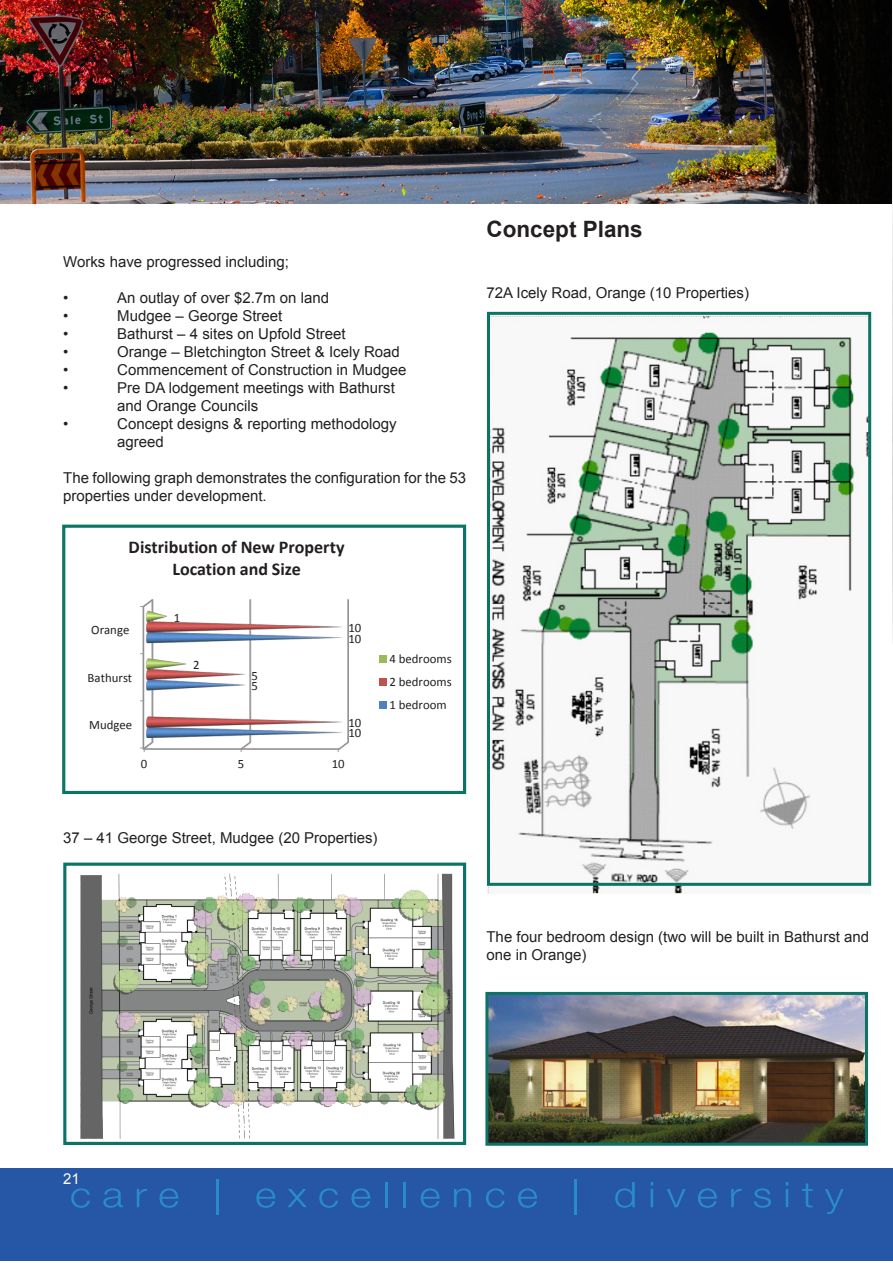
<style>
.page{position:relative;width:893px;height:1263px;background:#fff}
.page>*{position:absolute;margin:0;border:0;box-sizing:border-box;transform-origin:0 0}
.t1{font:700 22.5px "Arial";color:#231f20}
.t2{font:700 18px/22px "Calibri";color:#231f20;text-align:center}
.t3{font:15px/18px "Arial";color:#231f20}
.t4{font:15px "Arial";color:#fff}
.t5{font:12.75px/23.2px "Calibri";color:#231f20;text-align:justify}
</style>
<div class="page">
<img style="left:0;top:0;width:892px;height:204px">
<div style="left:0;top:1169px;width:893px;height:92px;background:#2656a6"></div>
<svg style="left:71px;top:1188px;width:19px;height:20px"></svg>
<svg style="left:103px;top:1188px;width:20px;height:20px"></svg>
<svg style="left:137px;top:1188px;width:10px;height:19px"></svg>
<svg style="left:159px;top:1188px;width:20px;height:20px"></svg>
<hr style="left:216px;top:1179px;width:2px;height:36px;background:#2ebfed">
<svg style="left:256px;top:1188px;width:19px;height:20px"></svg>
<svg style="left:288px;top:1189px;width:19px;height:18px"></svg>
<svg style="left:319px;top:1188px;width:19px;height:20px"></svg>
<svg style="left:351px;top:1188px;width:20px;height:20px"></svg>
<hr style="left:385px;top:1182px;width:2px;height:25px;background:#2ebfed">
<hr style="left:403px;top:1182px;width:3px;height:25px;background:#2ebfed">
<svg style="left:421px;top:1188px;width:19px;height:20px"></svg>
<svg style="left:454px;top:1188px;width:17px;height:19px"></svg>
<svg style="left:486px;top:1188px;width:19px;height:20px"></svg>
<svg style="left:518px;top:1188px;width:19px;height:20px"></svg>
<hr style="left:575px;top:1179px;width:2px;height:36px;background:#2ebfed">
<svg style="left:615px;top:1182px;width:20px;height:26px"></svg>
<svg style="left:651px;top:1182px;width:2px;height:25px"></svg>
<svg style="left:667px;top:1189px;width:18px;height:18px"></svg>
<svg style="left:698px;top:1188px;width:19px;height:20px"></svg>
<svg style="left:731px;top:1188px;width:11px;height:19px"></svg>
<svg style="left:754px;top:1188px;width:17px;height:20px"></svg>
<svg style="left:786px;top:1182px;width:2px;height:25px"></svg>
<svg style="left:802px;top:1183px;width:11px;height:24px"></svg>
<svg style="left:825px;top:1189px;width:19px;height:25px"></svg>
<img style="left:892px;top:211px;width:1px;height:432px">
<img style="left:487px;top:316px;width:380px;height:577px">
<img style="left:489px;top:996px;width:375px;height:146px">
<div style="left:487px;top:312px;width:384px;height:574px;border:3px solid #0b7466"></div>
<div style="left:485px;top:992px;width:383px;height:154px;border:3px solid #0b7466"></div>
<img style="left:142px;top:599px;width:207px;height:151px">
<svg style="left:140px;top:747px;width:5px;height:5px"></svg>
<div style="left:379px;top:655px;width:7px;height:7px;background:#9bbb59"></div>
<div style="left:379px;top:679px;width:7px;height:7px;background:#c0504d"></div>
<div style="left:379px;top:702px;width:7px;height:7px;background:#4f81bd"></div>
<div style="left:62px;top:525px;width:404px;height:269px;border:3px solid #0b7466"></div>
<img style="left:80px;top:873px;width:375px;height:266px">
<div style="left:63px;top:862px;width:403px;height:283px;border:3px solid #0b7466"></div>
<p class="t3" style="left:63px;top:253px;width:227px">Works have progressed including;</p>
<p class="t3" style="left:63px;top:289px;width:7px">•</p>
<p class="t3" style="left:117px;top:289px;width:213px">An outlay of over $2.7m on land</p>
<p class="t3" style="left:63px;top:307px;width:7px">•</p>
<p class="t3" style="left:117px;top:307px;width:167px">Mudgee – George Street</p>
<p class="t3" style="left:63px;top:325px;width:7px">•</p>
<p class="t3" style="left:117px;top:325px;width:230px">Bathurst – 4 sites on Upfold Street</p>
<p class="t3" style="left:63px;top:343px;width:7px">•</p>
<p class="t3" style="left:117px;top:343px;width:284px">Orange – Bletchington Street &amp; Icely Road</p>
<p class="t3" style="left:63px;top:361px;width:7px">•</p>
<p class="t3" style="left:117px;top:361px;width:291px">Commencement of Construction in Mudgee</p>
<p class="t3" style="left:63px;top:379px;width:7px">•</p>
<p class="t3" style="left:117px;top:379px;width:279px">Pre DA lodgement meetings with Bathurst and Orange Councils</p>
<p class="t3" style="left:63px;top:415px;width:7px">•</p>
<p class="t3" style="left:117px;top:415px;width:281px">Concept designs &amp; reporting methodology agreed</p>
<p class="t3" style="left:63px;top:469px;width:404px">The following graph demonstrates the configuration for the 53 properties under development.</p>
<p class="t2" style="left:129px;top:535px;width:217px">Distribution of New Property<br>Location and Size</p>
<p class="t5" style="left:174px;top:605px;width:8px">1</p>
<p class="t5" style="left:91px;top:618px;width:40px">Orange</p>
<p class="t5" style="left:348px;top:616px;width:14px">10</p>
<p class="t5" style="left:348px;top:626px;width:14px">10</p>
<p class="t5" style="left:88px;top:665px;width:46px">Bathurst</p>
<p class="t5" style="left:193px;top:653px;width:8px">2</p>
<p class="t5" style="left:251px;top:663px;width:8px">5</p>
<p class="t5" style="left:251px;top:674px;width:8px">5</p>
<p class="t5" style="left:389px;top:646px;width:64px">4 bedrooms 2 bedrooms 1 bedroom</p>
<p class="t5" style="left:89px;top:712px;width:45px">Mudgee</p>
<p class="t5" style="left:348px;top:710px;width:14px">10</p>
<p class="t5" style="left:348px;top:721px;width:14px">10</p>
<p class="t5" style="left:141px;top:752px;width:8px">0</p>
<p class="t5" style="left:238px;top:752px;width:8px">5</p>
<p class="t5" style="left:332px;top:752px;width:14px">10</p>
<p class="t1" style="left:486px;top:214px;width:158px">Concept Plans</p>
<p class="t3" style="left:486px;top:284px;width:264px">72A Icely Road, Orange (10 Properties)</p>
<p class="t3" style="left:63px;top:829px;width:316px">37 – 41 George Street, Mudgee (20 Properties)</p>
<p class="t3" style="left:486px;top:928px;width:384px">The four bedroom design (two will be built in Bathurst and one in Orange)</p>
<p class="t4" style="left:63px;top:1168px;width:18px">21</p>
</div>
